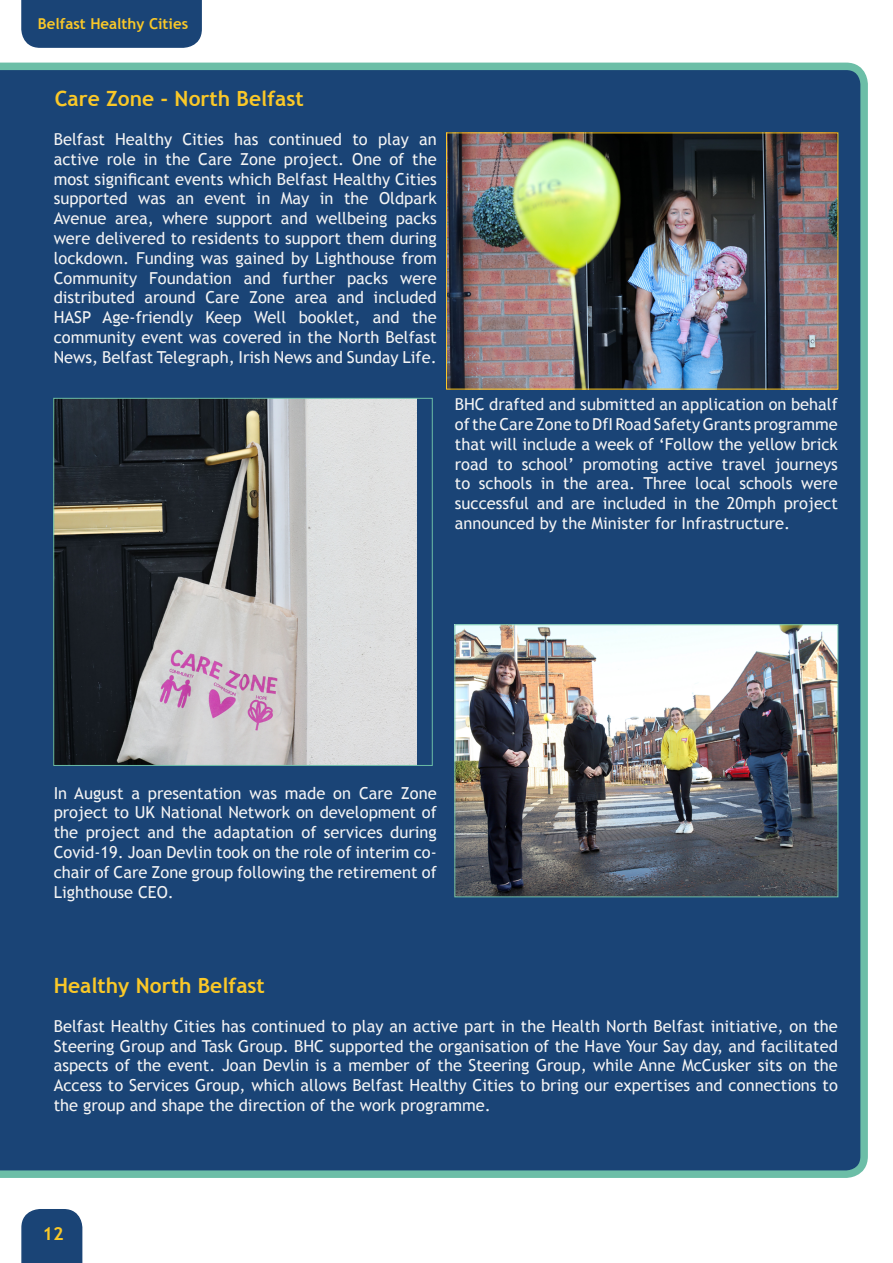
<style>
.page{position:relative;width:893px;height:1263px;background:#fff}
.page>*{position:absolute;margin:0;border:0;box-sizing:border-box;transform-origin:0 0}
.t1{font:700 21px "Trebuchet MS";color:#fac828}
.t2{font:700 18px "Trebuchet MS";color:#fac828}
.t3{font:16.5px/19.8px "Trebuchet MS";color:#f4f4f4;text-align:justify}
.t4{font:700 15px "Trebuchet MS";color:#fac828}
</style>
<div class="page">
<div style="left:21px;top:1209px;width:61px;height:54px;background:#1a4476"></div>
<div style="left:21px;top:0;width:181px;height:48px;background:#1a4476"></div>
<div style="left:0;top:63px;width:868px;height:1115px;background:#1a4476"></div>
<img style="left:456px;top:626px;width:380px;height:269px">
<div style="left:454px;top:624px;width:384px;height:273px;border:1px solid #6cbea7"></div>
<img style="left:448px;top:134px;width:388px;height:253px">
<div style="left:446px;top:132px;width:392px;height:257px;border:1px solid #fac828"></div>
<img style="left:55px;top:400px;width:362px;height:364px">
<div style="left:53px;top:398px;width:380px;height:368px;border:1px solid #6cbea7"></div>
<p class="t4" style="left:38px;top:14px;width:152px">Belfast Healthy Cities</p>
<p class="t1" style="left:55px;top:85px;width:250px">Care Zone - North Belfast</p>
<p class="t3" style="left:54px;top:130px;width:385px">Belfast Healthy Cities has continued to play an active role in the Care Zone project. One of the most significant events which Belfast Healthy Cities supported was an event in May in the Oldpark Avenue area, where support and wellbeing packs were delivered to residents to support them during lockdown. Funding was gained by Lighthouse from Community Foundation and further packs were distributed around Care Zone area and included HASP Age-friendly Keep Well booklet, and the community event was covered in the North Belfast News, Belfast Telegraph, Irish News and Sunday Life.</p>
<p class="t3" style="left:455px;top:395px;width:385px">BHC drafted and submitted an application on behalf of the Care Zone to DfI Road Safety Grants programme that will include a week of ‘Follow the yellow brick road to school’ promoting active travel journeys to schools in the area. Three local schools were successful and are included in the 20mph project announced by the Minister for Infrastructure.</p>
<p class="t3" style="left:54px;top:783px;width:385px">In August a presentation was made on Care Zone project to UK National Network on development of the project and the adaptation of services during Covid-19. Joan Devlin took on the role of interim co&shy;chair of Care Zone group following the retirement of Lighthouse CEO.</p>
<p class="t1" style="left:54px;top:972px;width:213px">Healthy North Belfast</p>
<p class="t3" style="left:54px;top:1016px;width:786px">Belfast Healthy Cities has continued to play an active part in the Health North Belfast initiative, on the Steering Group and Task Group. BHC supported the organisation of the Have Your Say day, and facilitated aspects of the event. Joan Devlin is a member of the Steering Group, while Anne McCusker sits on the Access to Services Group, which allows Belfast Healthy Cities to bring our expertises and connections to the group and shape the direction of the work programme.</p>
<p class="t2" style="left:43px;top:1222px;width:23px">12</p>
</div>
